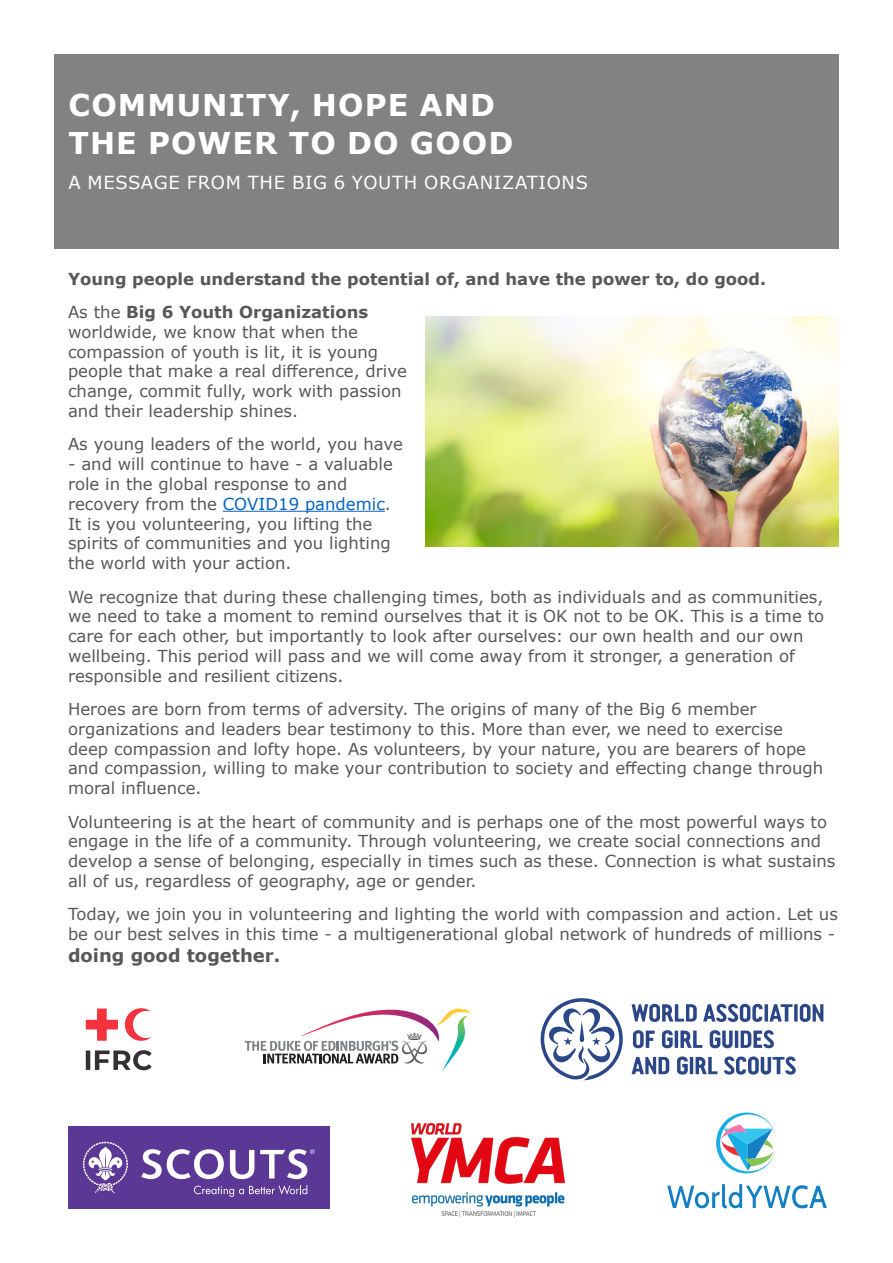
<style>
.page{position:relative;width:893px;height:1263px;background:#fff}
.page>*{position:absolute;margin:0;border:0;box-sizing:border-box;transform-origin:0 0}
.t1{font:700 30px/37.8px "Verdana";letter-spacing:.035em;color:#fff}
.t2{font:18px "Verdana";letter-spacing:.035em;color:#fff}
.t3{font:700 18px "Verdana";color:#57585a}
.t4{font:16.5px/19.8px "Verdana";color:#57585a}
.t5{font:700 16.5px "Verdana";color:#57585a}
.s1{font-weight:700}
.s2{color:#0563c1}
</style>
<div class="page">
<div style="left:54px;top:54px;width:785px;height:194px;background:#828282"></div>
<img style="left:411px;top:1123px;width:154px;height:95px">
<svg style="left:667px;top:1184px;width:160px;height:25px"></svg>
<svg style="left:716px;top:1112px;width:61px;height:61px"></svg>
<svg style="left:541px;top:998px;width:82px;height:82px"></svg>
<svg style="left:632px;top:1004px;width:65px;height:18px"></svg>
<svg style="left:703px;top:1004px;width:60px;height:18px"></svg>
<svg style="left:764px;top:1004px;width:4px;height:17px"></svg>
<svg style="left:769px;top:1004px;width:23px;height:17px"></svg>
<svg style="left:794px;top:1004px;width:4px;height:17px"></svg>
<svg style="left:800px;top:1004px;width:23px;height:18px"></svg>
<svg style="left:633px;top:1030px;width:22px;height:18px"></svg>
<svg style="left:662px;top:1030px;width:11px;height:18px"></svg>
<hr style="left:675px;top:1030px;width:3px;height:18px;background:#2b4788">
<svg style="left:680px;top:1030px;width:22px;height:18px"></svg>
<svg style="left:710px;top:1030px;width:23px;height:18px"></svg>
<hr style="left:735px;top:1030px;width:3px;height:18px;background:#2b4788">
<svg style="left:741px;top:1030px;width:33px;height:18px"></svg>
<svg style="left:632px;top:1057px;width:37px;height:17px"></svg>
<svg style="left:677px;top:1056px;width:11px;height:18px"></svg>
<hr style="left:690px;top:1057px;width:3px;height:17px;background:#2b4788">
<svg style="left:695px;top:1057px;width:22px;height:17px"></svg>
<svg style="left:724px;top:1056px;width:72px;height:18px"></svg>
<svg style="left:245px;top:1008px;width:225px;height:62px"></svg>
<svg style="left:86px;top:1008px;width:32px;height:33px"></svg>
<svg style="left:125px;top:1008px;width:27px;height:33px"></svg>
<svg style="left:86px;top:1050px;width:66px;height:20px"></svg>
<div style="left:68px;top:1127px;width:262px;height:82px;background:#5b3896"></div>
<svg style="left:83px;top:1142px;width:45px;height:51px"></svg>
<svg style="left:230px;top:1150px;width:24px;height:29px"></svg>
<svg style="left:141px;top:1149px;width:83px;height:30px"></svg>
<svg style="left:260px;top:1149px;width:55px;height:30px"></svg>
<svg style="left:194px;top:1185px;width:113px;height:12px"></svg>
<hr style="left:223px;top:511px;width:162px;height:1px;background:#0563c1">
<img style="left:425px;top:317px;width:414px;height:229px">
<p class="t1" style="left:69px;top:86px;width:446px">COMMUNITY, HOPE AND<br>THE POWER TO DO GOOD</p>
<p class="t2" style="left:68px;top:170px;width:521px">A MESSAGE FROM THE BIG 6 YOUTH ORGANIZATIONS</p>
<p class="t5" style="left:68px;top:267px;width:699px">Young people understand the potential of, and have the power to, do good.</p>
<p class="t4" style="left:68px;top:302px;width:340px">As the <span class="s1">Big 6 Youth Organizations </span>worldwide, we know that when the compassion of youth is lit, it is young people that make a real difference, drive change, commit fully, work with passion and their leadership shines.</p>
<p class="t4" style="left:68px;top:434px;width:336px">As young leaders of the world, you have</p>
<p class="t4" style="left:68px;top:454px;width:326px">- and will continue to have - a valuable role in the global response to and recovery from the <span class="s2">COVID19 pandemic</span>.<br>It is you volunteering, you lifting the spirits of communities and you lighting the world with your action.</p>
<p class="t4" style="left:68px;top:586px;width:758px">We recognize that during these challenging times, both as individuals and as communities, we need to take a moment to remind ourselves that it is OK not to be OK. This is a time to care for each other, but importantly to look after ourselves: our own health and our own wellbeing. This period will pass and we will come away from it stronger, a generation of responsible and resilient citizens.</p>
<p class="t4" style="left:68px;top:699px;width:757px">Heroes are born from terms of adversity. The origins of many of the Big 6 member organizations and leaders bear testimony to this. More than ever, we need to exercise deep compassion and lofty hope. As volunteers, by your nature, you are bearers of hope and compassion, willing to make your contribution to society and effecting change through moral influence.</p>
<p class="t4" style="left:68px;top:811px;width:769px">Volunteering is at the heart of community and is perhaps one of the most powerful ways to engage in the life of a community. Through volunteering, we create social connections and develop a sense of belonging, especially in times such as these. Connection is what sustains all of us, regardless of geography, age or gender.</p>
<p class="t4" style="left:68px;top:904px;width:771px">Today, we join you in volunteering and lighting the world with compassion and action. Let us be our best selves in this time - a multigenerational global network of hundreds of millions -</p>
<p class="t3" style="left:68px;top:942px;width:214px">doing good together.</p>
</div>
